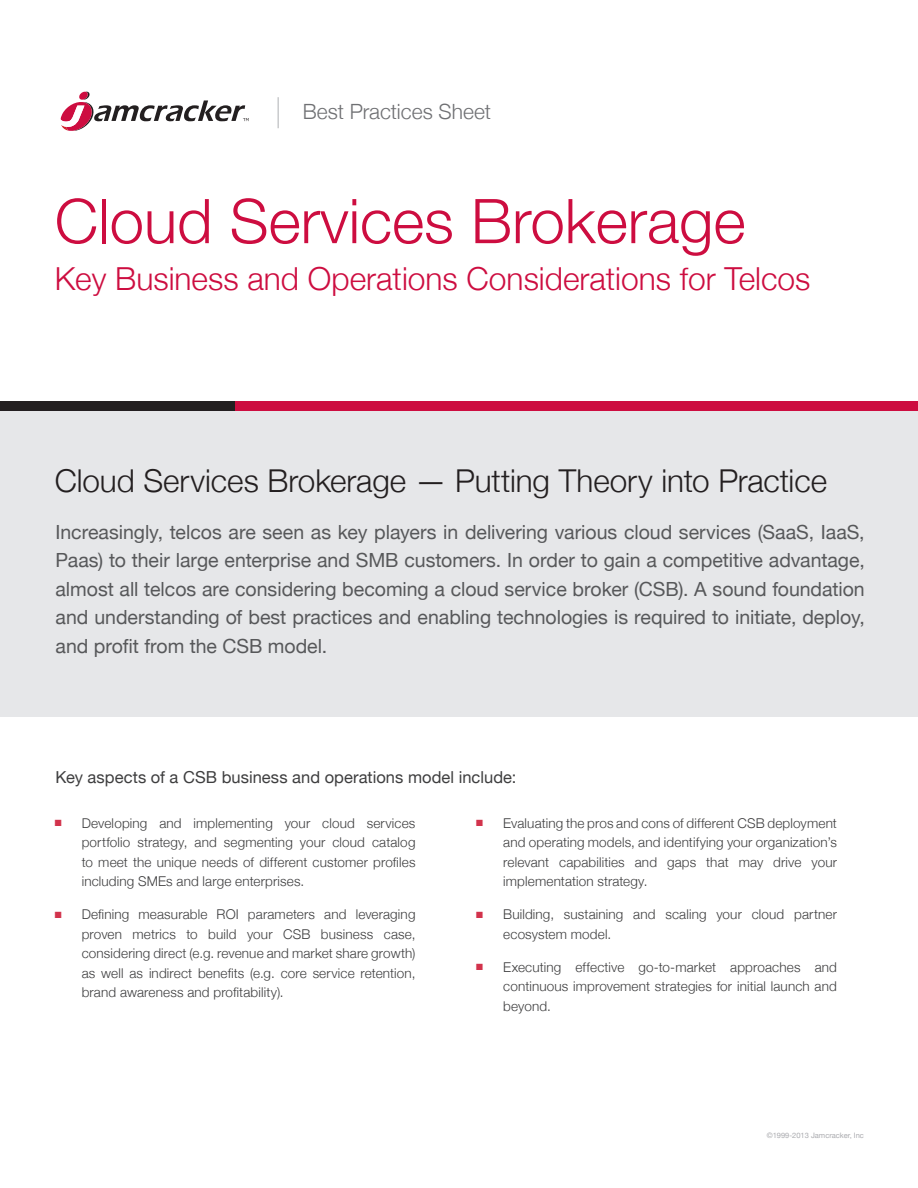
<style>
.page{position:relative;width:918px;height:1188px;background:#fff}
.page>*{position:absolute;margin:0;border:0;box-sizing:border-box;transform-origin:0 0}
.t1{font:300 61.8px "Helvetica Neue";color:#cd0d40}
.t2{font:300 31.8px "Helvetica Neue";color:#cd0d40}
.bullet_headers{font:300 31.5px "Helvetica Neue";letter-spacing:-.005em;color:#231f20}
.t3{font:300 21px "Helvetica Neue";color:#6f7073}
.front_page_callout{font:19.5px/28.5px "Helvetica Neue";letter-spacing:-.005em;color:#57585a;text-align:justify}
.body{font:16.5px "Helvetica Neue";letter-spacing:.005em;color:#3e3e3f}
.t4{font:300 13.5px/19.5px "Helvetica Neue";letter-spacing:.01em;color:#3e3e3f;text-align:justify}
.t5{font:7.5px "Helvetica Neue";color:#aaabaf}
.s1{color:#d2334c}
</style>
<div class="page">
<div style="left:0;top:406px;width:918px;height:311px;background:#e6e7e9"></div>
<div style="left:228px;top:401px;width:690px;height:9px;background:#cd0d40"></div>
<div style="left:0;top:401px;width:234px;height:9px;background:#231f20"></div>
<svg style="left:60px;top:91px;width:189px;height:40px"></svg>
<hr style="left:277px;top:97px;width:2px;height:31px;background:#c9cacc">
<p class="t3" style="left:303px;top:95px;width:190px">Best Practices Sheet</p>
<p class="t1" style="left:55px;top:171px;width:692px">Cloud Services Brokerage</p>
<p class="t2" style="left:55px;top:253px;width:757px">Key Business and Operations Considerations for Telcos</p>
<p class="bullet_headers" style="left:55px;top:455px;width:774px">Cloud Services Brokerage — Putting Theory into Practice</p>
<p class="front_page_callout" style="left:56px;top:519px;width:811px">Increasingly, telcos are seen as key players in delivering various cloud services (SaaS, IaaS, Paas) to their large enterprise and SMB customers. In order to gain a competitive advantage, almost all telcos are considering becoming a cloud service broker (CSB). A sound foundation and understanding of best practices and enabling technologies is required to initiate, deploy, and profit from the CSB model.</p>
<p class="body" style="left:56px;top:765px;width:462px">Key aspects of a CSB business and operations model include:</p>
<p class="t4" style="left:82px;top:812px;width:335px;text-indent:-27px"><span class="s1">■</span> Developing and implementing your cloud services portfolio strategy, and segmenting your cloud catalog to meet the unique needs of different customer profiles including SMEs and large enterprises.</p>
<p class="t4" style="left:82px;top:904px;width:335px;text-indent:-27px"><span class="s1">■</span> Defining measurable ROI parameters and leveraging proven metrics to build your CSB business case, considering direct (e.g. revenue and market share growth) as well as indirect benefits (e.g. core service retention, brand awareness and profitability).</p>
<p class="t4" style="left:503px;top:812px;width:335px;text-indent:-27px"><span class="s1">■</span> Evaluating the pros and cons of different CSB deployment and operating models, and identifying your organization’s relevant capabilities and gaps that may drive your implementation strategy.</p>
<p class="t4" style="left:503px;top:904px;width:335px;text-indent:-27px"><span class="s1">■</span> Building, sustaining and scaling your cloud partner ecosystem model.</p>
<p class="t4" style="left:503px;top:956px;width:335px;text-indent:-27px"><span class="s1">■</span> Executing effective go-to-market approaches and continuous improvement strategies for initial launch and beyond.</p>
<p class="t5" style="left:767px;top:1130px;width:99px">©1999-2013 Jamcracker, Inc</p>
</div>
